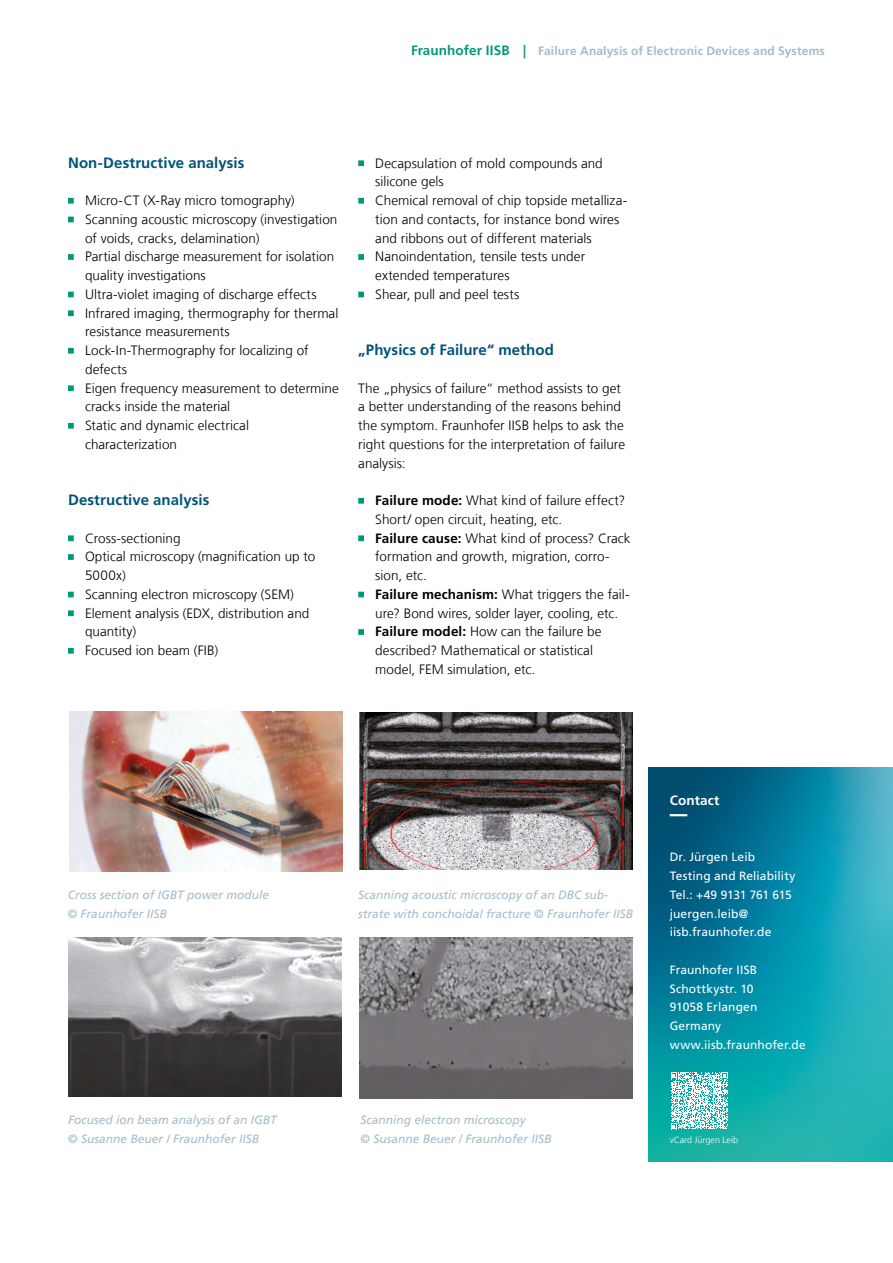
<style>
.page{position:relative;width:893px;height:1263px;background:#fff}
.page>*{position:absolute;margin:0;border:0;box-sizing:border-box;transform-origin:0 0}
.t1{font:700 15px "Frutiger LT Com";letter-spacing:.005em;color:#005478}
.t2{font:300 13.5px/18.8px "Frutiger LT Com";color:#000}
.t3{font:700 13.5px "Frutiger LT Com";letter-spacing:.01em;color:#fff}
.t4{font:italic 12px/18.8px "Frutiger LT Com";color:#a5bcca}
.t5{font:12px/18.8px "Frutiger LT Com";letter-spacing:.01em;color:#fff}
.t6{font:700 12px "Frutiger LT Com";letter-spacing:.01em;color:#a5bcca}
.t7{font:300 9px "Frutiger LT Com";color:#fff}
.s1{font-size:13.5px;color:#009879}
.s2{font-weight:700}
</style>
<div class="page">
<img style="left:360px;top:938px;width:273px;height:160px">
<img style="left:69px;top:711px;width:273px;height:161px">
<img style="left:68px;top:938px;width:273px;height:158px">
<img style="left:360px;top:713px;width:273px;height:156px">
<svg style="left:648px;top:768px;width:245px;height:393px;background:#0f92a6"></svg>
<svg style="left:670px;top:814px;width:144px;height:2px"></svg>
<svg style="left:671px;top:1072px;width:57px;height:57px"></svg>
<svg style="left:68px;top:198px;width:6px;height:6px"></svg>
<svg style="left:68px;top:217px;width:6px;height:5px"></svg>
<svg style="left:68px;top:254px;width:6px;height:6px"></svg>
<svg style="left:68px;top:292px;width:6px;height:5px"></svg>
<svg style="left:68px;top:310px;width:6px;height:6px"></svg>
<svg style="left:68px;top:348px;width:6px;height:6px"></svg>
<svg style="left:68px;top:385px;width:6px;height:6px"></svg>
<svg style="left:68px;top:423px;width:6px;height:6px"></svg>
<svg style="left:68px;top:535px;width:6px;height:6px"></svg>
<svg style="left:68px;top:554px;width:6px;height:6px"></svg>
<svg style="left:68px;top:592px;width:6px;height:5px"></svg>
<svg style="left:68px;top:610px;width:6px;height:6px"></svg>
<svg style="left:68px;top:648px;width:6px;height:6px"></svg>
<svg style="left:358px;top:160px;width:6px;height:6px"></svg>
<svg style="left:358px;top:198px;width:6px;height:6px"></svg>
<svg style="left:358px;top:254px;width:6px;height:6px"></svg>
<svg style="left:358px;top:292px;width:6px;height:5px"></svg>
<svg style="left:358px;top:498px;width:6px;height:6px"></svg>
<svg style="left:358px;top:535px;width:6px;height:6px"></svg>
<svg style="left:358px;top:592px;width:6px;height:5px"></svg>
<svg style="left:358px;top:629px;width:6px;height:6px"></svg>
<p class="t6" style="left:411px;top:44px;width:415px"><span class="s1">Fraunhofer IISB |</span> Failure Analysis of Electronic Devices and Systems</p>
<p class="t1" style="left:68px;top:154px;width:178px">Non-Destructive analysis</p>
<p class="t2" style="left:85px;top:191px;width:255px">Micro-CT (X-Ray micro tomography)<br>Scanning acoustic microscopy (investigation of voids, cracks, delamination)<br>Partial discharge measurement for isolation quality investigations<br>Ultra-violet imaging of discharge effects Infrared imaging, thermography for thermal resistance measurements Lock-In-Thermography for localizing of defects<br>Eigen frequency measurement to determine cracks inside the material<br>Static and dynamic electrical characterization</p>
<p class="t1" style="left:68px;top:491px;width:143px">Destructive analysis</p>
<p class="t2" style="left:85px;top:529px;width:232px">Cross-sectioning<br>Optical microscopy (magnification up to<br>5000x)<br>Scanning electron microscopy (SEM)<br>Element analysis (EDX, distribution and quantity)<br>Focused ion beam (FIB)</p>
<p class="t2" style="left:375px;top:154px;width:253px">Decapsulation of mold compounds and silicone gels<br>Chemical removal of chip topside metalliza&shy;tion and contacts, for instance bond wires and ribbons out of different materials Nanoindentation, tensile tests under extended temperatures<br>Shear, pull and peel tests</p>
<p class="t1" style="left:358px;top:341px;width:197px">„Physics of Failure“ method</p>
<p class="t2" style="left:358px;top:379px;width:268px">The „physics of failure“ method assists to get a better understanding of the reasons behind the symptom. Fraunhofer IISB helps to ask the right questions for the interpretation of failure analysis:</p>
<p class="t2" style="left:375px;top:491px;width:257px"><span class="s2">Failure mode:</span> What kind of failure effect?<br>Short/ open circuit, heating, etc.<br><span class="s2">Failure cause:</span> What kind of process? Crack formation and growth, migration, corro&shy;sion, etc.<br><span class="s2">Failure mechanism:</span> What triggers the fail&shy;ure? Bond wires, solder layer, cooling, etc.<br><span class="s2">Failure model:</span> How can the failure be described? Mathematical or statistical model, FEM simulation, etc.</p>
<p class="t4" style="left:68px;top:885px;width:203px">Cross section of IGBT power module © Fraunhofer IISB</p>
<p class="t4" style="left:68px;top:1110px;width:210px">Focused ion beam analysis of an IGBT © Susanne Beuer / Fraunhofer IISB</p>
<p class="t4" style="left:358px;top:885px;width:276px">Scanning acoustic microscopy of an DBC sub&shy;strate with conchoidal fracture © Fraunhofer IISB</p>
<p class="t4" style="left:360px;top:1110px;width:192px">Scanning electron microscopy<br>© Susanne Beuer / Fraunhofer IISB</p>
<p class="t3" style="left:670px;top:792px;width:51px">Contact</p>
<p class="t5" style="left:670px;top:848px;width:127px">Dr. Jürgen Leib<br>Testing and Reliability<br>Tel.: +49 9131 761 615 juergen.leib@ iisb.fraunhofer.de</p>
<p class="t5" style="left:670px;top:960px;width:138px">Fraunhofer IISB<br>Schottkystr. 10<br>91058 Erlangen<br>Germany www.iisb.fraunhofer.de</p>
<p class="t7" style="left:670px;top:1134px;width:70px">vCard Jürgen Leib</p>
</div>
